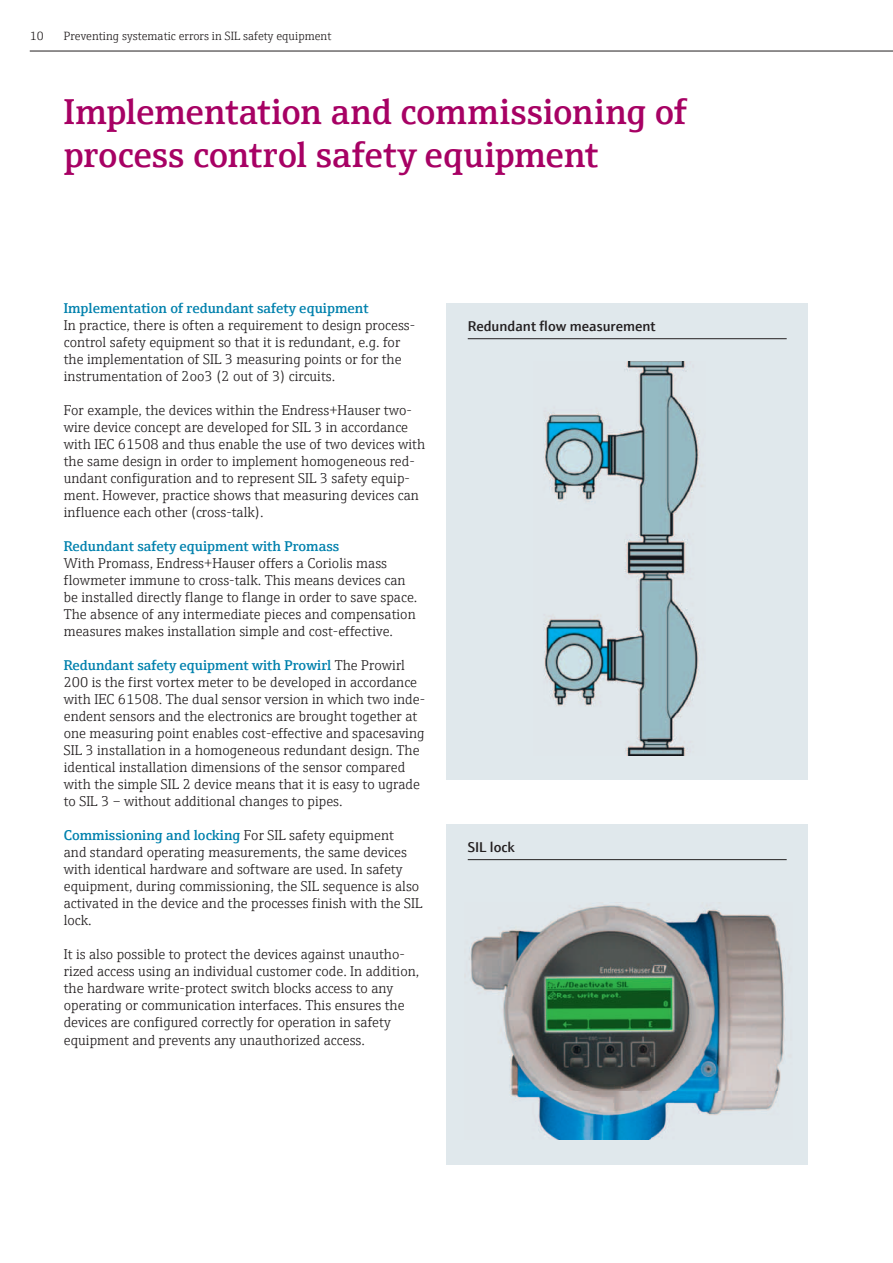
<style>
.page{position:relative;width:893px;height:1263px;background:#fff}
.page>*{position:absolute;margin:0;border:0;box-sizing:border-box;transform-origin:0 0}
.t1{font:600 36px/43.2px "E+H Serif";color:#a70164}
.t2{font:300 14.25px/17px "E+H Serif";color:#231f20}
.t3{font:600 14.25px "E+H Serif";color:#0081ad}
.t4{font:600 14.25px "E+H Sans";color:#231f20}
.t5{font:300 12px "E+H Serif";color:#231f20}
.s1{font-weight:600;color:#0081ad}
</style>
<div class="page">
<div style="left:446px;top:824px;width:362px;height:340px;background:#e0e8ec"></div>
<hr style="left:468px;top:859px;width:319px;height:1px;background:#231f20">
<div style="left:446px;top:303px;width:362px;height:476px;background:#e0e8ec"></div>
<hr style="left:468px;top:338px;width:319px;height:1px;background:#231f20">
<img style="left:469px;top:904px;width:316px;height:235px">
<img style="left:544px;top:361px;width:159px;height:395px">
<hr style="left:30px;top:51px;width:863px;height:1px;background:#231f20">
<p class="t5" style="left:30px;top:27px;width:15px">10</p>
<p class="t5" style="left:64px;top:27px;width:269px">Preventing systematic errors in SIL safety equipment</p>
<h1 class="t1" style="left:64px;top:87px;width:625px">Implementation and commissioning of process control safety equipment</h1>
<p class="t3" style="left:64px;top:297px;width:306px">Implementation of redundant safety equipment</p>
<p class="t2" style="left:64px;top:316px;width:353px">In practice, there is often a requirement to design process&shy;control safety equipment so that it is redundant, e.g. for the implementation of SIL 3 measuring points or for the instrumentation of 2oo3 (2 out of 3) circuits.</p>
<p class="t2" style="left:64px;top:401px;width:363px">For example, the devices within the Endress+Hauser two&shy;wire device concept are developed for SIL 3 in accordance with IEC 61508 and thus enable the use of two devices with the same design in order to implement homogeneous red&shy;undant configuration and to represent SIL 3 safety equip&shy;ment. However, practice shows that measuring devices can influence each other (cross-talk).</p>
<p class="t3" style="left:64px;top:535px;width:277px">Redundant safety equipment with Promass</p>
<p class="t2" style="left:64px;top:554px;width:355px">With Promass, Endress+Hauser offers a Coriolis mass flowmeter immune to cross-talk. This means devices can be installed directly flange to flange in order to save space.<br>The absence of any intermediate pieces and compensation measures makes installation simple and cost-effective.</p>
<p class="t2" style="left:64px;top:656px;width:363px"><span class="s1">Redundant safety equipment with Prowirl</span> The Prowirl 200 is the first vortex meter to be developed in accordance with IEC 61508. The dual sensor version in which two inde&shy;endent sensors and the electronics are brought together at one measuring point enables cost-effective and spacesaving SIL 3 installation in a homogeneous redundant design. The identical installation dimensions of the sensor compared with the simple SIL 2 device means that it is easy to ugrade to SIL 3 – without additional changes to pipes.</p>
<p class="t2" style="left:64px;top:826px;width:360px"><span class="s1">Commissioning and locking</span> For SIL safety equipment<br>and standard operating measurements, the same devices with identical hardware and software are used. In safety equipment, during commissioning, the SIL sequence is also activated in the device and the processes finish with the SIL lock.</p>
<p class="t2" style="left:64px;top:945px;width:357px">It is also possible to protect the devices against unautho&shy;rized access using an individual customer code. In addition, the hardware write-protect switch blocks access to any operating or communication interfaces. This ensures the devices are configured correctly for operation in safety equipment and prevents any unauthorized access.</p>
<p class="t4" style="left:468px;top:316px;width:189px">Redundant flow measurement</p>
<p class="t4" style="left:468px;top:836px;width:48px">SIL lock</p>
</div>
